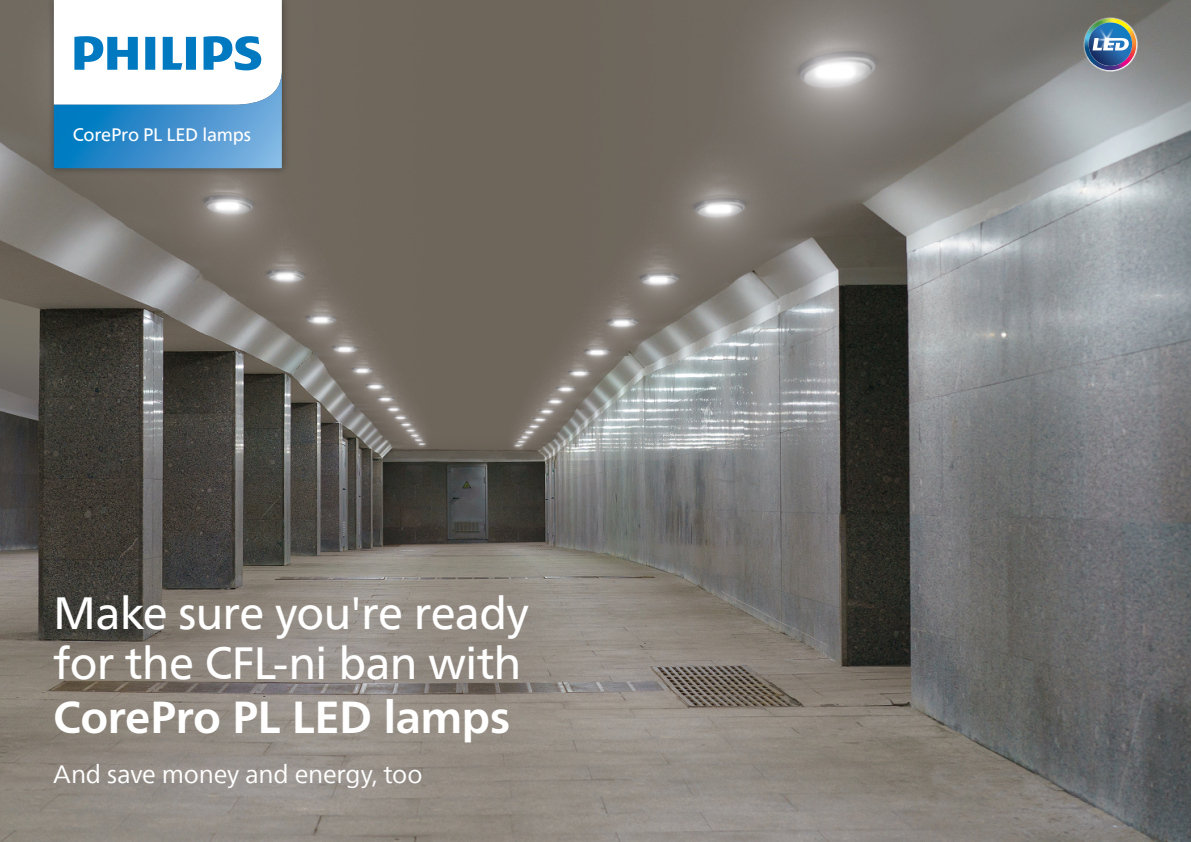
<style>
.page{position:relative;width:1191px;height:842px;background:#fff}
.page>*{position:absolute;margin:0;border:0;box-sizing:border-box;transform-origin:0 0}
.t1{font:45px/50px "Neue Frutiger World";letter-spacing:-.02em;color:#fff}
.t2{font:700 45px "Neue Frutiger World";letter-spacing:-.01em;color:#fff}
.t3{font:25px "Neue Frutiger World";letter-spacing:-.01em;color:#fff}
.t4{font:18px "Neue Frutiger World";letter-spacing:-.015em;color:#fff}
</style>
<div class="page">
<img style="left:0;top:0;width:1191px;height:842px">
<div style="left:46px;top:0;width:243px;height:176px;background:#000;opacity:.35"></div>
<div style="left:44px;top:0;width:246px;height:170px;background:#000;opacity:.35"></div>
<svg style="left:54px;top:0;width:228px;height:168px"></svg>
<svg style="left:1082px;top:17px;width:56px;height:55px"></svg>
<img style="left:1084px;top:18px;width:51px;height:52px">
<p class="t4" style="left:73px;top:121px;width:180px">CorePro PL LED lamps</p>
<p class="t1" style="left:53px;top:589px;width:477px">Make sure you're ready for the CFL-ni ban with</p>
<p class="t2" style="left:53px;top:678px;width:458px">CorePro PL LED lamps</p>
<p class="t3" style="left:53px;top:755px;width:371px">And save money and energy, too</p>
</div>
